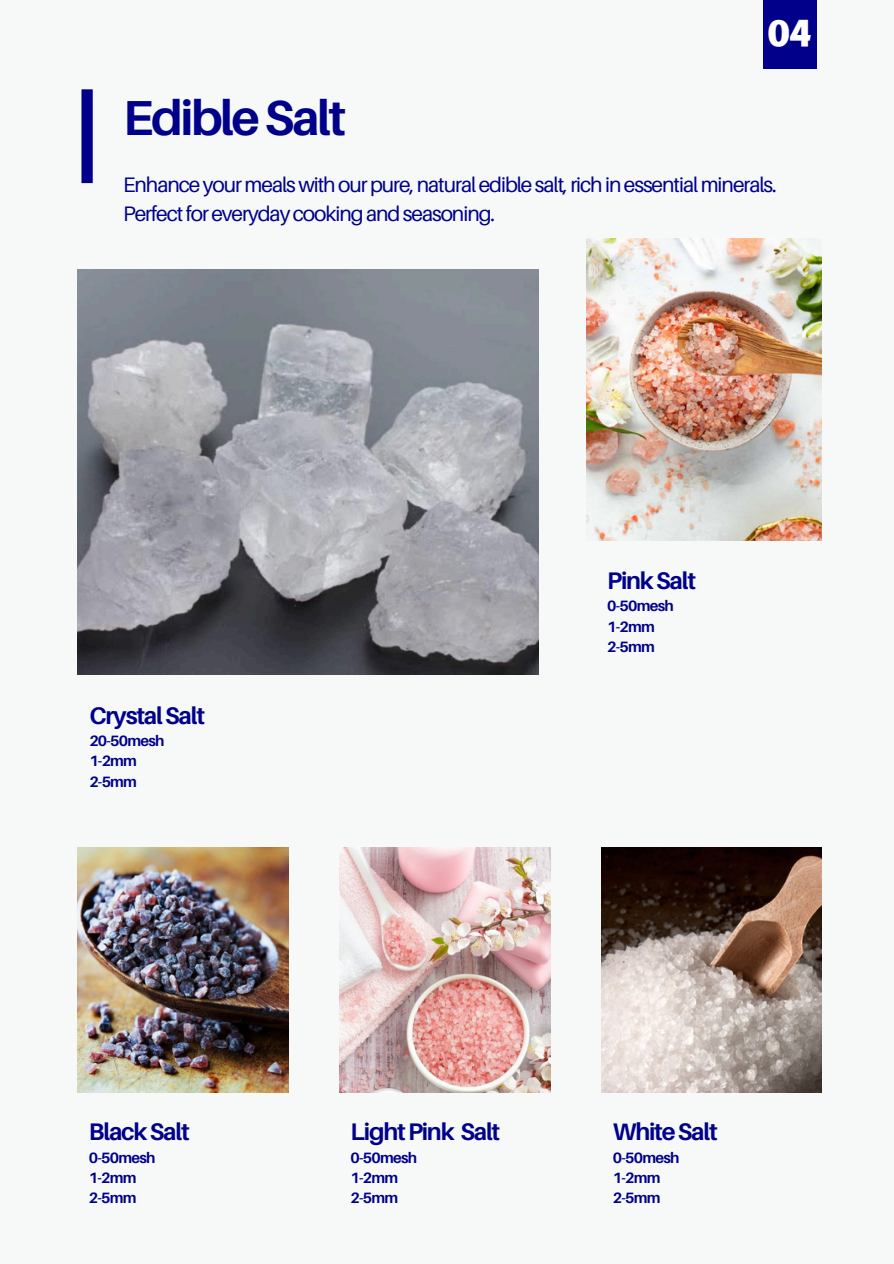
<style>
.page{position:relative;width:894px;height:1264px;background:#fff}
.page>*{position:absolute;margin:0;border:0;box-sizing:border-box;transform-origin:0 0}
.t1{font:700 49.2px "Aileron";letter-spacing:-.05em;color:#00008b}
.t2{font:36px "Canva Title Bole Latin";color:#fff}
.t3{font:700 24px "Aileron";letter-spacing:-.05em;color:#00008b}
.t4{font:21px/29.2px "Aileron";letter-spacing:-.05em;color:#00008b}
.t5{font:700 15px/20.2px "Aileron";letter-spacing:-.05em;color:#00008b}
</style>
<div class="page">
<div style="left:0;top:0;width:893px;height:1263px;background:#f6f9f8"></div>
<div style="left:81px;top:89px;width:12px;height:94px;background:#00008b"></div>
<img style="left:78px;top:270px;width:460px;height:405px">
<img style="left:586px;top:238px;width:235px;height:303px">
<img style="left:78px;top:847px;width:210px;height:245px">
<img style="left:601px;top:847px;width:219px;height:245px">
<div style="left:762px;top:0;width:54px;height:68px;background:#00008b"></div>
<img style="left:339px;top:847px;width:211px;height:245px">
<p class="t1" style="left:123px;top:87px;width:224px">EdibleSalt</p>
<h2 class="t2" style="left:767px;top:15px;width:47px">04</h2>
<h2 class="t4" style="left:123px;top:169px;width:655px">Enhance your meals with our pure, natural edible salt, rich in essential minerals.<br>Perfect for everyday cooking and seasoning.</h2>
<p class="t3" style="left:89px;top:700px;width:117px">CrystalSalt</p>
<p class="t5" style="left:89px;top:730px;width:77px">20-50mesh<br>1-2mm<br>2-5mm</p>
<p class="t3" style="left:89px;top:1116px;width:102px">BlackSalt</p>
<p class="t5" style="left:89px;top:1146px;width:68px">0-50mesh<br>1-2mm<br>2-5mm</p>
<p class="t3" style="left:607px;top:565px;width:90px">PinkSalt</p>
<p class="t5" style="left:607px;top:595px;width:68px">0-50mesh<br>1-2mm<br>2-5mm</p>
<p class="t3" style="left:350px;top:1116px;width:151px">LightPink Salt</p>
<p class="t5" style="left:350px;top:1146px;width:68px">0-50mesh<br>1-2mm<br>2-5mm</p>
<h1 class="t3" style="left:612px;top:1116px;width:106px">WhiteSalt</h1>
<h1 class="t5" style="left:612px;top:1146px;width:68px">0-50mesh<br>1-2mm<br>2-5mm</h1>
</div>
